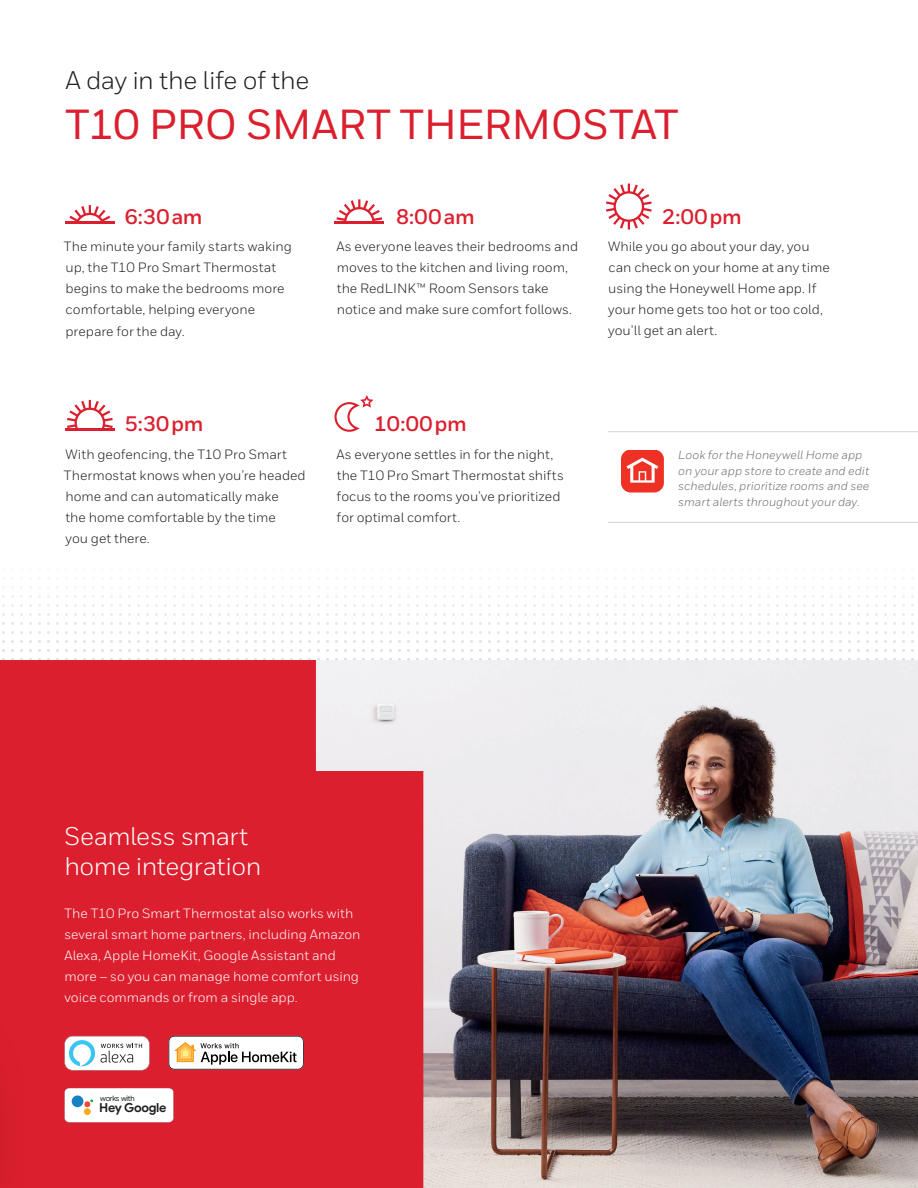
<style>
.page{position:relative;width:918px;height:1188px;background:#fff}
.page>*{position:absolute;margin:0;border:0;box-sizing:border-box;transform-origin:0 0}
.t1{font:500 42px "Honeywell Sans";letter-spacing:-.015em;color:#dc1f2e}
.t2{font:25.5px/30.6px "Honeywell Sans";letter-spacing:-.02em;color:#fff}
.t3{font:25.5px "Honeywell Sans";letter-spacing:-.02em;color:#231f20}
.t4{font:700 21px "Honeywell Sans";letter-spacing:.02em;color:#dc1f2e}
.t5{font:13.5px/21px "Honeywell Sans";color:#231f20}
.t6{font:13.5px/21px "Honeywell Sans";color:#fff}
.t7{font:700 12.45px "Google Sans";letter-spacing:-.025em;color:#211e1e}
.t8{font:italic 12px/15.8px "Honeywell Sans";color:#6c6d70}
.t9{font:7.5px "Google Sans";letter-spacing:-.04em;color:#211e1e}
</style>
<div class="page">
<img style="left:423px;top:660px;width:495px;height:528px">
<div style="left:26px;top:660px;width:397px;height:528px;background:#dc1f2e"></div>
<hr style="left:65px;top:221px;width:50px;height:3px;background:#dc1f2e">
<svg style="left:69px;top:205px;width:42px;height:16px"></svg>
<hr style="left:335px;top:221px;width:49px;height:3px;background:#dc1f2e">
<svg style="left:336px;top:199px;width:46px;height:22px"></svg>
<svg style="left:606px;top:184px;width:46px;height:46px"></svg>
<hr style="left:65px;top:428px;width:50px;height:3px;background:#dc1f2e">
<svg style="left:67px;top:400px;width:46px;height:28px"></svg>
<svg style="left:334px;top:395px;width:39px;height:37px"></svg>
<svg style="left:621px;top:450px;width:43px;height:42px;background:#f1584e"></svg>
<hr style="left:608px;top:431px;width:310px;height:1px;background:#d1d2d4">
<hr style="left:608px;top:522px;width:310px;height:1px;background:#d1d2d4">
<img style="left:0;top:588px;width:26px;height:600px">
<svg style="left:64px;top:1088px;width:110px;height:35px"></svg>
<div style="left:84px;top:1108px;width:7px;height:7px;background:#f9ab1a;border-radius:50%"></div>
<div style="left:72px;top:1095px;width:11px;height:12px;background:#1680c4;border-radius:50%"></div>
<svg style="left:64px;top:1036px;width:86px;height:35px"></svg>
<svg style="left:169px;top:1036px;width:135px;height:34px"></svg>
<h2 class="t3" style="left:65px;top:65px;width:245px">A day in the life of the</h2>
<h1 class="t1" style="left:65px;top:99px;width:615px">T10 PRO SMART THERMOSTAT</h1>
<h3 class="t4" style="left:125px;top:204px;width:79px">6:30am</h3>
<p class="t5" style="left:64px;top:236px;width:229px">The minute your family starts waking up, the T10 Pro Smart Thermostat begins to make the bedrooms more comfortable, helping everyone prepare for the day.</p>
<h3 class="t4" style="left:125px;top:411px;width:80px">5:30pm</h3>
<p class="t5" style="left:64px;top:444px;width:243px">With geofencing, the T10 Pro Smart<br>Thermostat knows when you’re headed home and can automatically make<br>the home comfortable by the time<br>you get there.</p>
<h3 class="t4" style="left:396px;top:204px;width:80px">8:00am</h3>
<p class="t5" style="left:336px;top:236px;width:243px">As everyone leaves their bedrooms and moves to the kitchen and living room, the RedLINK™ Room Sensors take notice and make sure comfort follows.</p>
<h3 class="t4" style="left:662px;top:204px;width:81px">2:00pm</h3>
<p class="t5" style="left:608px;top:236px;width:223px">While you go about your day, you can check on your home at any time using the Honeywell Home app. If your home gets too hot or too cold, you’ll get an alert.</p>
<h3 class="t4" style="left:374px;top:411px;width:94px">10:00pm</h3>
<p class="t5" style="left:336px;top:444px;width:229px">As everyone settles in for the night, the T10 Pro Smart Thermostat shifts focus to the rooms you’ve prioritized for optimal comfort.</p>
<p class="t8" style="left:678px;top:447px;width:193px">Look for the Honeywell Home app on your app store to create and edit schedules, prioritize rooms and see smart alerts throughout your day.</p>
<h2 class="t2" style="left:64px;top:821px;width:198px">Seamless smart home integration</h2>
<p class="t6" style="left:64px;top:903px;width:298px">The T10 Pro Smart Thermostat also works with several smart home partners, including Amazon Alexa, Apple HomeKit, Google Assistant and more – so you can manage home comfort using voice commands or from a single app.</p>
<p class="t9" style="left:100px;top:1093px;width:36px">works with</p>
<p class="t7" style="left:99px;top:1100px;width:69px">Hey Google</p>
</div>
